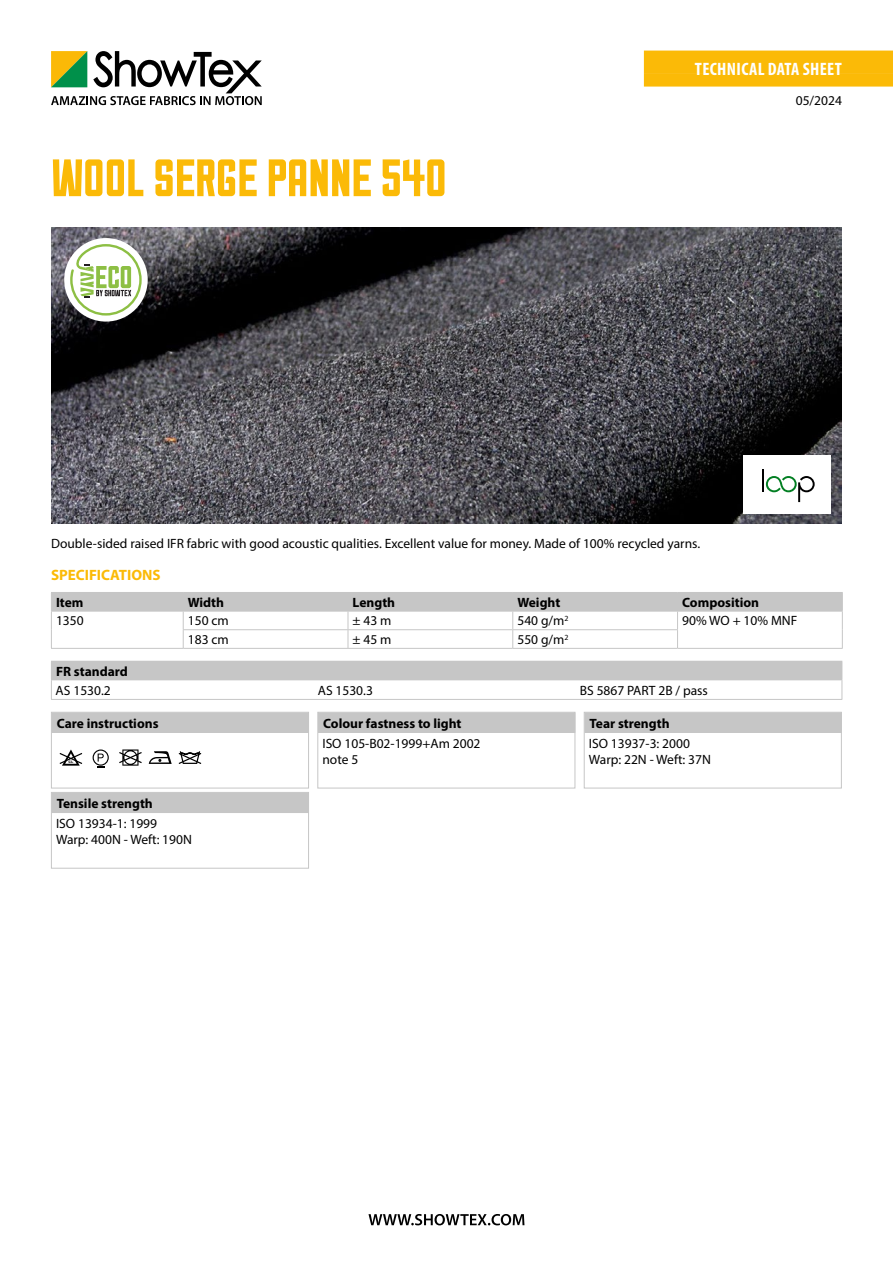
<style>
.page{position:relative;width:893px;height:1263px;background:#fff}
.page>*{position:absolute;margin:0;border:0;box-sizing:border-box;transform-origin:0 0}
.t1{font:52.5px "Sullivan Show Tex";letter-spacing:.02em;color:#fbba07}
.t2{font:700 condensed 18px "Myriad Pro";letter-spacing:.02em;color:#fff}
.t3{font:700 15px "Myriad Pro";color:#fbba07}
.t4{font:13.5px/15.8px "Myriad Pro";color:#000}
.t5{font:700 13.5px "Myriad Pro";color:#000}
.t6{font:900 3.3px "Arial";color:#231f20}
</style>
<div class="page">
<svg style="left:51px;top:51px;width:211px;height:54px"></svg>
<svg style="left:368px;top:1214px;width:156px;height:11px"></svg>
<div style="left:644px;top:73px;width:249px;height:14px;background:#fbba07"></div>
<div style="left:644px;top:51px;width:249px;height:22px;background:#fbba07"></div>
<svg style="left:51px;top:592px;width:792px;height:56px"></svg>
<hr style="left:51px;top:648px;width:132px;height:1px;background:#c6c6c6">
<hr style="left:183px;top:648px;width:165px;height:1px;background:#c6c6c6">
<hr style="left:348px;top:648px;width:165px;height:1px;background:#c6c6c6">
<hr style="left:513px;top:648px;width:165px;height:1px;background:#c6c6c6">
<hr style="left:678px;top:648px;width:165px;height:1px;background:#c6c6c6">
<div style="left:51px;top:661px;width:791px;height:19px;background:#c6c6c6"></div>
<svg style="left:51px;top:680px;width:1px;height:19px"></svg>
<svg style="left:842px;top:662px;width:1px;height:37px"></svg>
<hr style="left:51px;top:699px;width:791px;height:1px;background:#c6c6c6">
<div style="left:52px;top:713px;width:256px;height:19px;background:#c6c6c6"></div>
<div style="left:52px;top:713px;width:257px;height:20px;border:1px solid #c6c6c6"></div>
<svg style="left:60px;top:749px;width:22px;height:17px"></svg>
<svg style="left:93px;top:749px;width:16px;height:18px"></svg>
<svg style="left:119px;top:749px;width:23px;height:17px"></svg>
<svg style="left:149px;top:751px;width:53px;height:13px"></svg>
<div style="left:51px;top:712px;width:258px;height:76px;border:1px solid #c6c6c6"></div>
<div style="left:319px;top:713px;width:256px;height:19px;background:#c6c6c6"></div>
<div style="left:318px;top:713px;width:257px;height:20px;border:1px solid #c6c6c6"></div>
<div style="left:317px;top:712px;width:258px;height:76px;border:1px solid #c6c6c6"></div>
<div style="left:585px;top:713px;width:256px;height:19px;background:#c6c6c6"></div>
<div style="left:585px;top:713px;width:257px;height:20px;border:1px solid #c6c6c6"></div>
<div style="left:584px;top:712px;width:258px;height:76px;border:1px solid #c6c6c6"></div>
<div style="left:52px;top:793px;width:256px;height:19px;background:#c6c6c6"></div>
<div style="left:52px;top:793px;width:257px;height:20px;border:1px solid #c6c6c6"></div>
<div style="left:51px;top:792px;width:258px;height:76px;border:1px solid #c6c6c6"></div>
<img style="left:51px;top:227px;width:791px;height:297px">
<svg style="left:64px;top:238px;width:84px;height:84px"></svg>
<div style="left:743px;top:455px;width:88px;height:59px;background:#fff"></div>
<hr style="left:762px;top:469px;width:2px;height:23px;background:#000">
<svg style="left:766px;top:476px;width:49px;height:26px"></svg>
<h2 class="t2" style="left:695px;top:58px;width:148px">TECHNICAL DATA SHEET</h2>
<h1 class="t1" style="left:51px;top:149px;width:396px">WOOL SERGE PANNE 540</h1>
<p class="t4" style="left:796px;top:92px;width:48px">05/2024</p>
<p class="t4" style="left:51px;top:535px;width:651px">Double-sided raised IFR fabric with good acoustic qualities. Excellent value for money. Made of 100% recycled yarns.</p>
<p class="t3" style="left:51px;top:565px;width:111px">SPECIFICATIONS</p>
<p class="t5" style="left:56px;top:593px;width:29px">Item</p>
<p class="t5" style="left:188px;top:593px;width:38px">Width</p>
<p class="t5" style="left:353px;top:593px;width:44px">Length</p>
<p class="t5" style="left:517px;top:593px;width:44px">Weight</p>
<p class="t5" style="left:682px;top:593px;width:78px">Composition</p>
<p class="t4" style="left:56px;top:613px;width:29px">1350</p>
<p class="t4" style="left:188px;top:613px;width:42px">150 cm</p>
<p class="t4" style="left:353px;top:613px;width:40px">± 43 m</p>
<p class="t4" style="left:517px;top:613px;width:53px">540 g/m<sup>2</sup></p>
<p class="t4" style="left:682px;top:613px;width:117px">90% WO + 10% MNF</p>
<p class="t4" style="left:188px;top:631px;width:42px">183 cm</p>
<p class="t4" style="left:353px;top:631px;width:40px">± 45 m</p>
<p class="t4" style="left:517px;top:631px;width:53px">550 g/m<sup>2</sup></p>
<p class="t5" style="left:56px;top:662px;width:73px">FR standard</p>
<p class="t4" style="left:56px;top:682px;width:57px">AS 1530.2</p>
<p class="t4" style="left:318px;top:682px;width:57px">AS 1530.3</p>
<p class="t4" style="left:580px;top:682px;width:130px">BS 5867 PART 2B / pass</p>
<p class="t5" style="left:57px;top:714px;width:103px">Care instructions</p>
<p class="t6" style="left:69px;top:760px;width:6px">CL</p>
<p class="t5" style="left:323px;top:714px;width:140px">Colour fastness to light</p>
<p class="t4" style="left:322px;top:735px;width:160px">ISO 105-B02-1999+Am 2002 note 5</p>
<p class="t5" style="left:590px;top:714px;width:82px">Tear strength</p>
<p class="t4" style="left:589px;top:735px;width:124px">ISO 13937-3: 2000<br>Warp: 22N - Weft: 37N</p>
<p class="t5" style="left:57px;top:794px;width:98px">Tensile strength</p>
<p class="t4" style="left:56px;top:815px;width:137px">ISO 13934-1: 1999<br>Warp: 400N - Weft: 190N</p>
</div>
